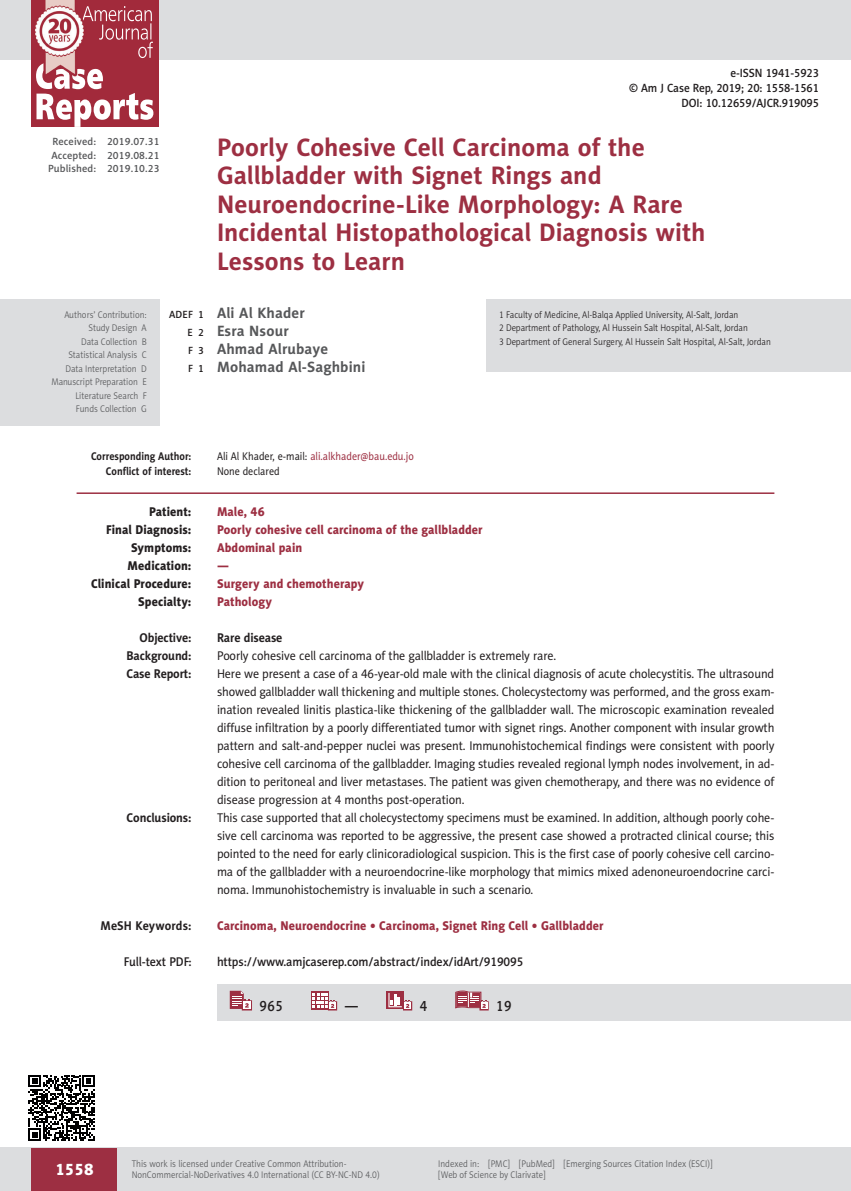
<style>
.page{position:relative;width:851px;height:1191px;background:#fff}
.page>*{position:absolute;margin:0;border:0;box-sizing:border-box;transform-origin:0 0}
.AJCR_Tytul{font:700 25.5px/28.5px "Naomi Sans EFN";color:#9d2f42}
.t1{font:16.5px "Naomi Sans EFN Heavy";color:#fff}
.AJCR_Autorzy{font:700 15px "Naomi Sans EFN";letter-spacing:.01em;color:#57585a}
.AJCR_dane{font:15px "Naomi Sans EFN Medium";color:#231f20;scale:.9 1}
.AJCR_Summary_body{font:12.75px/18px "Naomi Sans EFN";letter-spacing:-.01em;color:#231f20;text-align:justify;scale:.95 1}
.AJCR_keywords{font:12.75px "Naomi Sans EFN Heavy";letter-spacing:.005em;color:#9d2f42;scale:.95 1}
.AJCR_keywords-2{font:12.75px "Naomi Sans EFN Heavy";letter-spacing:.005em;color:#231f20;scale:.95 1}
.AJCR_full_text_pdf{font:12.75px "Naomi Sans EFN Medium";letter-spacing:-.01em;color:#231f20;scale:.95 1}
.AJCR_Summary_body-2{font:700 12.75px "Naomi Sans EFN";letter-spacing:-.01em;color:#231f20;scale:.95 1}
.AJCR_keywords-3{font:700 12.75px "Naomi Sans EFN";letter-spacing:.005em;color:#231f20;scale:.95 1}
.AJCR_full_text_pdf-2{font:12px "Naomi Sans EFN Medium";letter-spacing:-.01em;color:#231f20;scale:.95 1}
.AJCR_Adres{font:11.25px "Naomi Sans EFN";color:#9d2f42;scale:.9 1}
.AJCR_Adres-2{font:700 11.25px "Naomi Sans EFN";color:#231f20;scale:.9 1}
.AJCR_Adres-3{font:11.25px "Naomi Sans EFN";color:#231f20;scale:.9 1}
.t2{font:10.5px "Naomi Sans EFN Medium";letter-spacing:.01em;color:#57585a}
.t3{font:9.75px/11.2px "Naomi Sans EFN Light";color:#57585a;scale:.9 1}
.AJCR_Afiliacja{font:9.75px "Naomi Sans EFN Light";color:#231f20;scale:.9 1}
.s1{font-family:"Naomi Sans EFN Medium";font-weight:400;font-size:10.5px;color:#231f20}
.s2{color:#231f20}
</style>
<div class="page">
<div style="left:217px;top:984px;width:633px;height:36px;background:#dcdddf"></div>
<svg style="left:230px;top:990px;width:22px;height:20px"></svg>
<svg style="left:311px;top:991px;width:17px;height:18px"></svg>
<svg style="left:313px;top:992px;width:24px;height:18px"></svg>
<div style="left:386px;top:991px;width:18px;height:18px;background:#9d2f42"></div>
<svg style="left:388px;top:993px;width:24px;height:17px"></svg>
<svg style="left:455px;top:990px;width:33px;height:20px"></svg>
<hr style="left:77px;top:492px;width:697px;height:2px;background:#9d2f42">
<div style="left:0;top:300px;width:159px;height:126px;background:#dcdddf"></div>
<div style="left:486px;top:300px;width:364px;height:72px;background:#dcdddf"></div>
<svg style="left:28px;top:1075px;width:67px;height:66px"></svg>
<hr style="left:850px;top:0;width:1px;height:60px;background:#dcdddf">
<div style="left:0;top:1148px;width:850px;height:43px;background:#dcdddf"></div>
<div style="left:32px;top:1147px;width:85px;height:43px;background:#9d2f42"></div>
<div style="left:0;top:0;width:850px;height:60px;background:#dcdddf"></div>
<img style="left:32px;top:0;width:127px;height:127px">
<img style="left:36px;top:63px;width:117px;height:64px">
<img style="left:82px;top:6px;width:70px;height:34px">
<p class="AJCR_full_text_pdf-2" style="left:730px;top:66px;width:95px">e-ISSN 1941-5923</p>
<p class="AJCR_full_text_pdf-2" style="left:629px;top:81px;width:201px">© Am J Case Rep, 2019; 20: 1558-1561</p>
<p class="AJCR_full_text_pdf-2" style="left:681px;top:96px;width:146px">DOI: 10.12659/AJCR.919095</p>
<p class="t2" style="left:52px;top:136px;width:109px">Received: 2019.07.31</p>
<p class="t2" style="left:51px;top:149px;width:110px">Accepted: 2019.08.21</p>
<p class="t2" style="left:48px;top:163px;width:113px">Published: 2019.10.23</p>
<p class="t3" style="left:64px;top:309px;width:93px">Authors’ Contribution:</p>
<p class="t3" style="left:88px;top:322px;width:66px">Study Design A</p>
<p class="t3" style="left:81px;top:336px;width:74px">Data Collection B</p>
<p class="t3" style="left:68px;top:349px;width:89px">Statistical Analysis C</p>
<p class="t3" style="left:65px;top:363px;width:92px">Data Interpretation D</p>
<p class="t3" style="left:51px;top:376px;width:107px">Manuscript Preparation E</p>
<p class="t3" style="left:75px;top:390px;width:81px">Literature Search F</p>
<p class="t3" style="left:76px;top:403px;width:80px">Funds Collection G</p>
<p class="AJCR_Tytul" style="left:217px;top:133px;width:490px">Poorly Cohesive Cell Carcinoma of the Gallbladder with Signet Rings and Neuroendocrine-Like Morphology: A Rare Incidental Histopathological Diagnosis with Lessons to Learn</p>
<p class="AJCR_Autorzy" style="left:169px;top:304px;width:137px"><span class="s1">ADEF 1</span> Ali Al Khader</p>
<p class="AJCR_Autorzy" style="left:187px;top:322px;width:103px"><span class="s1">E 2</span> Esra Nsour</p>
<p class="AJCR_Autorzy" style="left:188px;top:340px;width:142px"><span class="s1">F 3</span> Ahmad Alrubaye</p>
<p class="AJCR_Autorzy" style="left:188px;top:358px;width:179px"><span class="s1">F 1</span> Mohamad Al-Saghbini</p>
<p class="AJCR_Afiliacja" style="left:499px;top:309px;width:267px">1 Faculty of Medicine, Al-Balqa Applied University, Al-Salt, Jordan</p>
<p class="AJCR_Afiliacja" style="left:499px;top:322px;width:278px">2 Department of Pathology, Al Hussein Salt Hospital, Al-Salt, Jordan</p>
<p class="AJCR_Afiliacja" style="left:499px;top:336px;width:303px">3 Department of General Surgery, Al Hussein Salt Hospital, Al-Salt, Jordan</p>
<p class="AJCR_Adres-2" style="left:91px;top:449px;width:113px">Corresponding Author:</p>
<p class="AJCR_Adres" style="left:217px;top:449px;width:220px"><span class="s2">Ali Al Khader, e-mail:</span> ali.alkhader@bau.edu.jo</p>
<p class="AJCR_Adres-2" style="left:106px;top:465px;width:97px">Conflict of interest:</p>
<p class="AJCR_Adres-3" style="left:217px;top:465px;width:71px">None declared</p>
<p class="AJCR_keywords-2" style="left:149px;top:504px;width:46px">Patient:</p>
<p class="AJCR_keywords" style="left:217px;top:504px;width:52px">Male, 46</p>
<p class="AJCR_keywords-2" style="left:106px;top:522px;width:91px">Final Diagnosis:</p>
<p class="AJCR_keywords" style="left:217px;top:522px;width:281px">Poorly cohesive cell carcinoma of the gallbladder</p>
<p class="AJCR_keywords-2" style="left:131px;top:540px;width:65px">Symptoms:</p>
<p class="AJCR_keywords" style="left:217px;top:540px;width:91px">Abdominal pain</p>
<p class="AJCR_keywords-2" style="left:128px;top:558px;width:69px">Medication:</p>
<p class="AJCR_keywords" style="left:217px;top:558px;width:14px">—</p>
<p class="AJCR_keywords-2" style="left:91px;top:576px;width:107px">Clinical Procedure:</p>
<p class="AJCR_keywords" style="left:217px;top:576px;width:156px">Surgery and chemotherapy</p>
<p class="AJCR_keywords-2" style="left:138px;top:594px;width:58px">Specialty:</p>
<p class="AJCR_keywords" style="left:217px;top:594px;width:59px">Pathology</p>
<p class="AJCR_Summary_body-2" style="left:139px;top:630px;width:56px">Objective:</p>
<p class="AJCR_Summary_body-2" style="left:217px;top:630px;width:70px">Rare disease</p>
<p class="AJCR_Summary_body-2" style="left:126px;top:648px;width:70px">Background:</p>
<p class="AJCR_Summary_body" style="left:217px;top:647px;width:358px">Poorly cohesive cell carcinoma of the gallbladder is extremely rare.</p>
<p class="AJCR_Summary_body-2" style="left:126px;top:666px;width:70px">Case Report:</p>
<p class="AJCR_Summary_body" style="left:217px;top:665px;width:588px">Here we present a case of a 46-year-old male with the clinical diagnosis of acute cholecystitis. The ultrasound showed gallbladder wall thickening and multiple stones. Cholecystectomy was performed, and the gross exam&shy;ination revealed linitis plastica-like thickening of the gallbladder wall. The microscopic examination revealed diffuse infiltration by a poorly differentiated tumor with signet rings. Another component with insular growth pattern and salt-and-pepper nuclei was present. Immunohistochemical findings were consistent with poorly cohesive cell carcinoma of the gallbladder. Imaging studies revealed regional lymph nodes involvement, in ad&shy;dition to peritoneal and liver metastases. The patient was given chemotherapy, and there was no evidence of disease progression at 4 months post-operation.</p>
<p class="AJCR_Summary_body-2" style="left:127px;top:810px;width:70px">Conclusions:</p>
<p class="AJCR_Summary_body" style="left:217px;top:809px;width:588px">This case supported that all cholecystectomy specimens must be examined. In addition, although poorly cohe&shy;sive cell carcinoma was reported to be aggressive, the present case showed a protracted clinical course; this pointed to the need for early clinicoradiological suspicion. This is the first case of poorly cohesive cell carcino&shy;ma of the gallbladder with a neuroendocrine-like morphology that mimics mixed adenoneuroendocrine carci&shy;noma. Immunohistochemistry is invaluable in such a scenario.</p>
<p class="AJCR_keywords-3" style="left:100px;top:918px;width:97px">MeSH Keywords:</p>
<p class="AJCR_keywords" style="left:217px;top:918px;width:408px">Carcinoma, Neuroendocrine • Carcinoma, Signet Ring Cell • Gallbladder</p>
<p class="AJCR_full_text_pdf" style="left:124px;top:954px;width:73px">Full-text PDF:</p>
<p class="AJCR_full_text_pdf" style="left:217px;top:954px;width:324px">https://www.amjcaserep.com/abstract/index/idArt/919095</p>
<p class="AJCR_dane" style="left:259px;top:996px;width:27px">965</p>
<p class="AJCR_dane" style="left:344px;top:996px;width:16px">—</p>
<p class="AJCR_dane" style="left:420px;top:996px;width:10px">4</p>
<p class="AJCR_dane" style="left:496px;top:996px;width:19px">19</p>
<p class="t1" style="left:55px;top:1159px;width:40px">1558</p>
<p class="t3" style="left:438px;top:1158px;width:306px">Indexed in: [PMC] [PubMed] [Emerging Sources Citation Index (ESCI)] [Web of Science by Clarivate]</p>
<p class="t3" style="left:132px;top:1158px;width:277px">This work is licensed under Creative Common Attribution-<br>NonCommercial-NoDerivatives 4.0 International (CC BY-NC-ND 4.0)</p>
</div>
